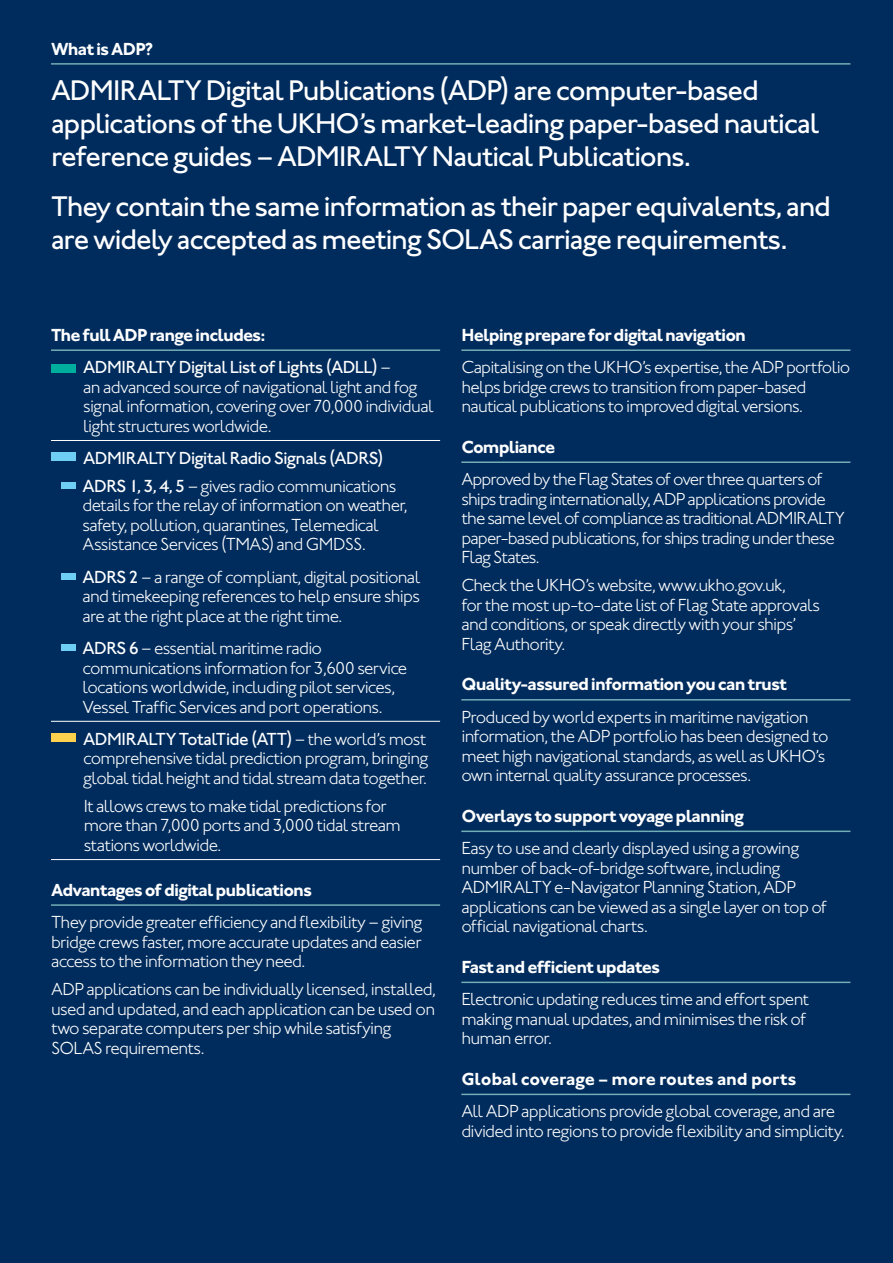
<style>
.page{position:relative;width:893px;height:1263px;background:#002c5d}
.page>*{position:absolute;margin:0;border:0;box-sizing:border-box;transform-origin:0 0}
.t1{font:500 29.25px/33px "Johnston ITC Std";letter-spacing:-.04em;color:#fff}
.t2{font:300 18px/19.5px "Johnston ITC Std";letter-spacing:-.04em;color:#fff}
.t3{font:700 18px "Johnston ITC Std";letter-spacing:-.045em;color:#fff}
.t4{font:500 18px/32.2px "Johnston ITC Std";letter-spacing:-.035em;color:#fff}
.t5{font:700 18px "Johnston ITC Std";letter-spacing:-.015em;color:#fff}
.s1{font-weight:700}
.s2{font-weight:300}
.s3{font-weight:500}
</style>
<div class="page">
<hr style="left:51px;top:63px;width:799px;height:2px;background:#72aeb6">
<hr style="left:51px;top:349px;width:389px;height:2px;background:#72aeb6">
<hr style="left:51px;top:440px;width:389px;height:1px;background:#fff">
<hr style="left:51px;top:721px;width:389px;height:1px;background:#fff">
<hr style="left:51px;top:859px;width:389px;height:1px;background:#fff">
<hr style="left:51px;top:904px;width:389px;height:2px;background:#72aeb6">
<div style="left:51px;top:365px;width:25px;height:8px;background:#00ae9e"></div>
<div style="left:51px;top:452px;width:25px;height:9px;background:#6fcef4"></div>
<div style="left:61px;top:483px;width:15px;height:6px;background:#6fcef4"></div>
<div style="left:61px;top:573px;width:15px;height:7px;background:#6fcef4"></div>
<div style="left:61px;top:645px;width:15px;height:6px;background:#6fcef4"></div>
<div style="left:51px;top:733px;width:25px;height:9px;background:#fed24c"></div>
<hr style="left:461px;top:349px;width:389px;height:2px;background:#72aeb6">
<hr style="left:461px;top:461px;width:389px;height:2px;background:#72aeb6">
<hr style="left:461px;top:699px;width:389px;height:1px;background:#72aeb6">
<hr style="left:461px;top:830px;width:389px;height:2px;background:#72aeb6">
<hr style="left:461px;top:981px;width:389px;height:2px;background:#72aeb6">
<hr style="left:461px;top:1094px;width:389px;height:1px;background:#72aeb6">
<p class="t3" style="left:51px;top:38px;width:104px">What is ADP?</p>
<h1 class="t1" style="left:51px;top:74px;width:770px">ADMIRALTY Digital Publications (ADP) are computer-based applications of the UKHO’s market-leading paper-based nautical reference guides – ADMIRALTY Nautical Publications.</h1>
<h1 class="t1" style="left:51px;top:190px;width:782px">They contain the same information as their paper equivalents, and are widely accepted as meeting SOLAS carriage requirements.</h1>
<p class="t4" style="left:83px;top:319px;width:309px;text-indent:-32px"><span class="s1">The full ADP range includes:<br></span>ADMIRALTY Digital List of Lights (ADLL) <span class="s2">–</span></p>
<p class="t2" style="left:83px;top:377px;width:352px">an advanced source of navigational light and fog signal information, covering over 70,000 individual light structures worldwide.</p>
<p class="t4" style="left:83px;top:444px;width:315px;line-height:28px">ADMIRALTY Digital Radio Signals (ADRS)<br>ADRS 1, 3, 4, 5 <span class="s2">– gives radio communications</span></p>
<p class="t2" style="left:83px;top:496px;width:327px">details for the relay of information on weather, safety, pollution, quarantines, Telemedical<br>Assistance Services (TMAS) and GMDSS.</p>
<p class="t2" style="left:83px;top:567px;width:339px;text-align:justify"><span class="s3">ADRS 2</span> – a range of compliant, digital positional and timekeeping references to help ensure ships are at the right place at the right time.</p>
<p class="t2" style="left:83px;top:638px;width:326px"><span class="s3">ADRS 6</span> – essential maritime radio communications information for 3,600 service locations worldwide, including pilot services, Vessel Traffic Services and port operations.</p>
<p class="t2" style="left:83px;top:729px;width:347px;text-align:justify"><span class="s3">ADMIRALTY TotalTide (ATT)</span> – the world’s most comprehensive tidal prediction program, bringing global tidal height and tidal stream data together.</p>
<p class="t2" style="left:84px;top:796px;width:319px">It allows crews to make tidal predictions for more than 7,000 ports and 3,000 tidal stream stations worldwide.</p>
<p class="t3" style="left:51px;top:879px;width:263px">Advantages of digital publications</p>
<p class="t2" style="left:51px;top:912px;width:373px;text-align:justify">They provide greater efficiency and flexibility – giving bridge crews faster, more accurate updates and easier access to the information they need.</p>
<p class="t2" style="left:51px;top:979px;width:386px">ADP applications can be individually licensed, installed, used and updated, and each application can be used on two separate computers per ship while satisfying SOLAS requirements.</p>
<p class="t3" style="left:461px;top:324px;width:286px">Helping prepare for digital navigation</p>
<p class="t2" style="left:461px;top:357px;width:390px">Capitalising on the UKHO’s expertise, the ADP portfolio helps bridge crews to transition from paper-based nautical publications to improved digital versions.</p>
<p class="t3" style="left:461px;top:436px;width:95px">Compliance</p>
<p class="t2" style="left:461px;top:469px;width:385px">Approved by the Flag States of over three quarters of ships trading internationally, ADP applications provide the same level of compliance as traditional ADMIRALTY paper-based publications, for ships trading under these Flag States.</p>
<p class="t2" style="left:461px;top:575px;width:360px">Check the UKHO’s website, www.ukho.gov.uk,<br>for the most up-to-date list of Flag State approvals and conditions, or speak directly with your ships’ Flag Authority.</p>
<p class="t3" style="left:461px;top:674px;width:327px">Quality-assured information you can trust</p>
<p class="t2" style="left:461px;top:707px;width:369px">Produced by world experts in maritime navigation information, the ADP portfolio has been designed to meet high navigational standards, as well as UKHO’s own internal quality assurance processes.</p>
<p class="t3" style="left:461px;top:805px;width:284px">Overlays to support voyage planning</p>
<p class="t2" style="left:461px;top:838px;width:367px">Easy to use and clearly displayed using a growing number of back-of-bridge software, including ADMIRALTY e-Navigator Planning Station, ADP applications can be viewed as a single layer on top of official navigational charts.</p>
<p class="t3" style="left:461px;top:956px;width:200px">Fast and efficient updates</p>
<p class="t2" style="left:461px;top:989px;width:349px">Electronic updating reduces time and effort spent making manual updates, and minimises the risk of human error.</p>
<p class="t5" style="left:461px;top:1068px;width:337px">Global coverage – more routes and ports</p>
<p class="t2" style="left:461px;top:1101px;width:385px">All ADP applications provide global coverage, and are divided into regions to provide flexibility and simplicity.</p>
</div>
